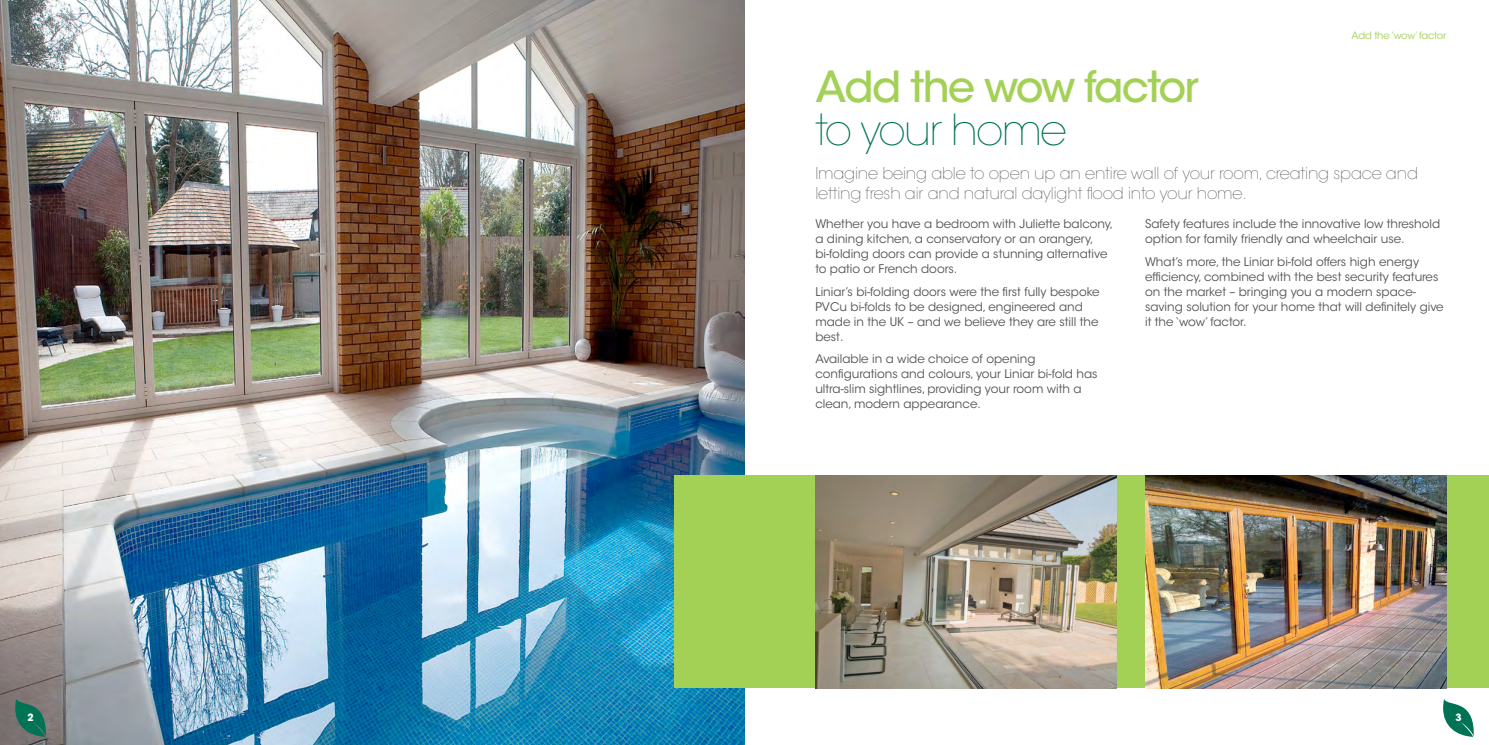
<style>
.page{position:relative;width:1489px;height:745px;background:#fff}
.page>*{position:absolute;margin:0;border:0;box-sizing:border-box;transform-origin:0 0}
.t1{font:500 42.5px "ITC Avant Garde Std";letter-spacing:-.04em;color:#a2d156}
.t2{font:200 42.5px "ITC Avant Garde Std";letter-spacing:-.04em;color:#007354}
.t3{font:200 16.25px/20px "ITC Avant Garde Std";letter-spacing:-.01em;color:#525254}
.t4{font:11.88px/15px "ITC Avant Garde Std";color:#525254}
.t5{font:10px "ITC Avant Garde Std";letter-spacing:-.02em;color:#a2d156}
.t6{font:700 10px "ITC Avant Garde Std";color:#fff}
</style>
<div class="page">
<img style="left:0;top:0;width:744px;height:744px">
<svg style="left:15px;top:698px;width:31px;height:38px"></svg>
<div style="left:673px;top:475px;width:71px;height:212px;background:#a2d156"></div>
<svg style="left:1443px;top:699px;width:30px;height:37px"></svg>
<hr style="left:744px;top:0;width:1px;height:744px;background:#e4e9e1">
<div style="left:744px;top:475px;width:744px;height:212px;background:#a2d156"></div>
<img style="left:815px;top:475px;width:301px;height:212px">
<img style="left:1145px;top:475px;width:301px;height:212px">
<p class="t6" style="left:27px;top:710px;width:8px">2</p>
<p class="t5" style="left:1351px;top:30px;width:96px">Add the ‘wow’ factor</p>
<h1 class="t1" style="left:815px;top:61px;width:385px">Add the wow factor</h1>
<h1 class="t2" style="left:815px;top:105px;width:253px">to your home</h1>
<h2 class="t3" style="left:815px;top:164px;width:604px">Imagine being able to open up an entire wall of your room, creating space and letting fresh air and natural daylight flood into your home.</h2>
<p class="t4" style="left:815px;top:217px;width:299px">Whether you have a bedroom with Juliette balcony, a dining kitchen, a conservatory or an orangery, bi-folding doors can provide a stunning alternative to patio or French doors.</p>
<p class="t4" style="left:815px;top:284px;width:286px">Liniar’s bi-folding doors were the first fully bespoke PVCu bi-folds to be designed, engineered and made in the UK – and we believe they are still the best.</p>
<p class="t4" style="left:815px;top:351px;width:284px">Available in a wide choice of opening configurations and colours, your Liniar bi-fold has ultra-slim sightlines, providing your room with a clean, modern appearance.</p>
<p class="t4" style="left:1144px;top:217px;width:297px">Safety features include the innovative low threshold option for family friendly and wheelchair use.</p>
<p class="t4" style="left:1144px;top:254px;width:300px">What’s more, the Liniar bi-fold offers high energy efficiency, combined with the best security features on the market – bringing you a modern space&shy;saving solution for your home that will definitely give it the ‘wow’ factor.</p>
<p class="t6" style="left:1455px;top:710px;width:8px">3</p>
</div>
